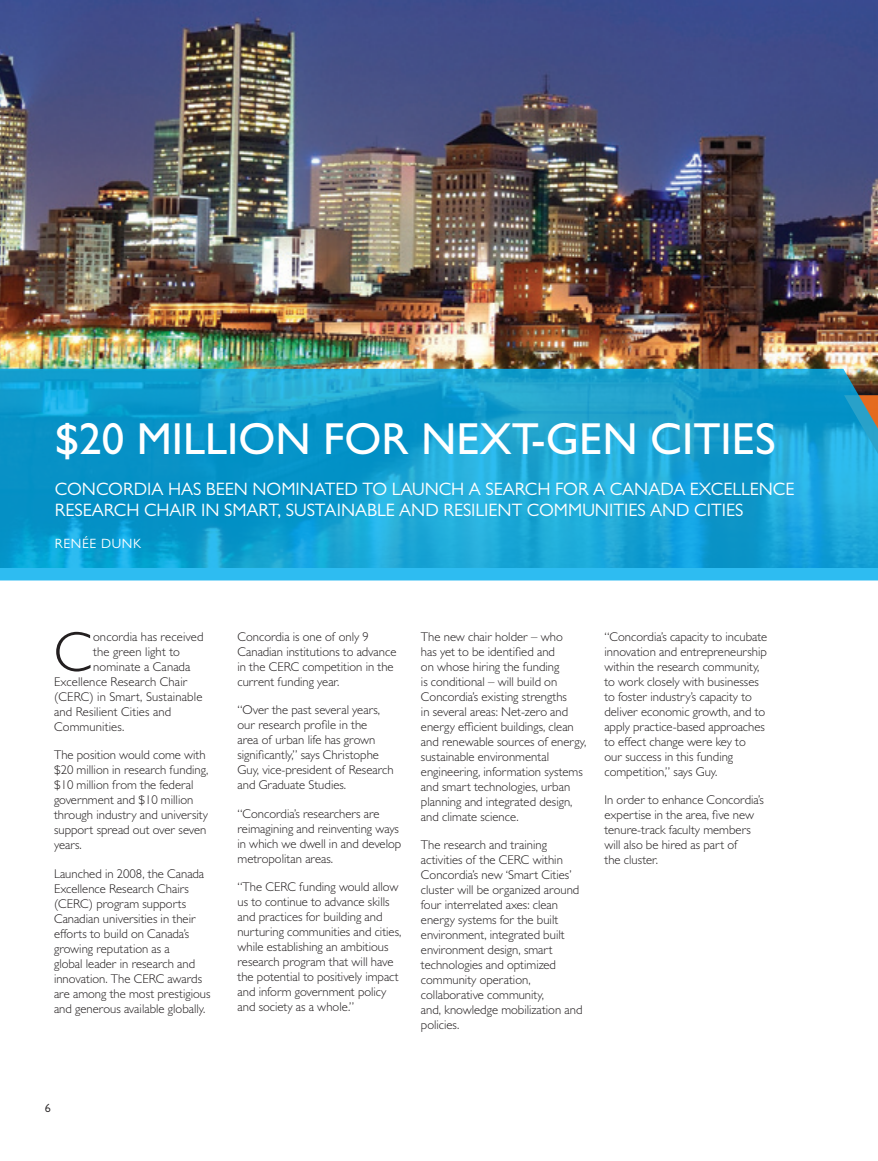
<style>
.page{position:relative;width:878px;height:1161px;background:#fff}
.page>*{position:absolute;margin:0;border:0;box-sizing:border-box;transform-origin:0 0}
.t1{font:300 56.7px "Gill Sans MT Pro";color:#231f20}
.t2{font:500 45px "Gill Sans MT Pro";color:#fff}
.t3{font:18px/21px "Gill Sans MT Pro";color:#fff}
.t4{font:13.5px "Gill Sans MT Pro";letter-spacing:.05em;color:#fff}
.t5{font:300 12.75px/15px "Gill Sans MT Pro";color:#231f20}
.t6{font:12px "Gill Sans MT Pro";color:#231f20}
</style>
<div class="page">
<img style="left:0;top:0;width:878px;height:369px">
<svg style="left:844px;top:580px;width:34px;height:1px"></svg>
<svg style="left:0;top:369px;width:878px;height:211px;background:#16a0d2"></svg>
<h2 class="t2" style="left:55px;top:412px;width:722px">$20 MILLION FOR NEXT-GEN CITIES</h2>
<h3 class="t3" style="left:55px;top:479px;width:741px">CONCORDIA HAS BEEN NOMINATED TO LAUNCH A SEARCH FOR A CANADA EXCELLENCE<br>RESEARCH CHAIR IN SMART, SUSTAINABLE AND RESILIENT COMMUNITIES AND CITIES</h3>
<p class="t4" style="left:55px;top:535px;width:88px">RENÉE DUNK</p>
<h1 class="t1" style="left:54px;top:618px;width:40px">C</h1>
<p class="t5" style="left:93px;top:629px;width:112px">oncordia has received</p>
<p class="t5" style="left:93px;top:644px;width:88px">the green light to</p>
<p class="t5" style="left:93px;top:659px;width:99px">nominate a Canada</p>
<p class="t5" style="left:54px;top:674px;width:135px">Excellence Research Chair</p>
<p class="t5" style="left:54px;top:689px;width:150px">(CERC) in Smart, Sustainable</p>
<p class="t5" style="left:54px;top:704px;width:119px">and Resilient Cities and</p>
<p class="t5" style="left:54px;top:719px;width:72px">Communities.</p>
<p class="t5" style="left:54px;top:748px;width:156px">The position would come with $20 million in research funding, $10 million from the federal government and $10 million through industry and university support spread out over seven years.</p>
<p class="t5" style="left:54px;top:866px;width:158px">Launched in 2008, the Canada<br>Excellence Research Chairs (CERC) program supports<br>Canadian universities in their efforts to build on Canada’s growing reputation as a<br>global leader in research and innovation. The CERC awards are among the most prestigious and generous available globally.</p>
<p class="t5" style="left:237px;top:629px;width:160px">Concordia is one of only 9<br>Canadian institutions to advance in the CERC competition in the current funding year.</p>
<p class="t5" style="left:237px;top:702px;width:158px">“Over the past several years, our research profile in the<br>area of urban life has grown significantly,” says Christophe<br>Guy, vice-president of Research and Graduate Studies.</p>
<p class="t5" style="left:237px;top:806px;width:165px">“Concordia’s researchers are reimagining and reinventing ways in which we dwell in and develop metropolitan areas.</p>
<p class="t5" style="left:237px;top:879px;width:165px">“The CERC funding would allow us to continue to advance skills and practices for building and nurturing communities and cities, while establishing an ambitious research program that will have the potential to positively impact and inform government policy and society as a whole.”</p>
<p class="t5" style="left:421px;top:629px;width:167px">The new chair holder – who<br>has yet to be identified and<br>on whose hiring the funding<br>is conditional – will build on<br>Concordia’s existing strengths<br>in several areas: Net-zero and energy efficient buildings, clean and renewable sources of energy, sustainable environmental engineering, information systems and smart technologies, urban planning and integrated design, and climate science.</p>
<p class="t5" style="left:421px;top:837px;width:163px">The research and training activities of the CERC within<br>Concordia’s new ‘Smart Cities’ cluster will be organized around four interrelated axes: clean energy systems for the built environment, integrated built environment design, smart technologies and optimized community operation, collaborative community,<br>and, knowledge mobilization and policies.</p>
<p class="t5" style="left:604px;top:629px;width:164px">“Concordia’s capacity to incubate innovation and entrepreneurship within the research community, to work closely with businesses to foster industry’s capacity to deliver economic growth, and to apply practice-based approaches to effect change were key to<br>our success in this funding competition,” says Guy.</p>
<p class="t5" style="left:604px;top:792px;width:161px">In order to enhance Concordia’s expertise in the area, five new tenure-track faculty members will also be hired as part of<br>the cluster.</p>
<p class="t6" style="left:45px;top:1101px;width:7px">6</p>
</div>
